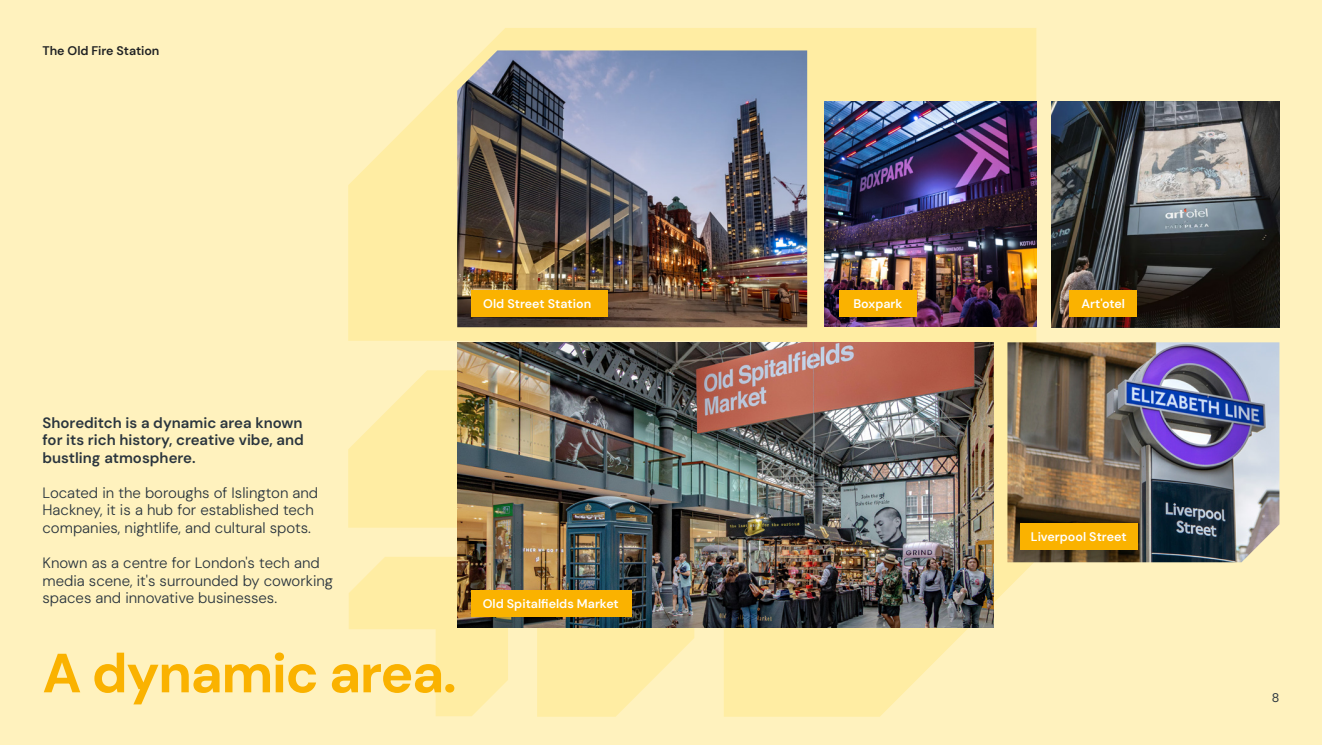
<style>
.page{position:relative;width:1322px;height:745px;background:#fff}
.page>*{position:absolute;margin:0;border:0;box-sizing:border-box;transform-origin:0 0}
.t1{font:700 55px "DM Sans 18 pt";letter-spacing:-.025em;color:#fab200}
.t2{font:300 15px/17.5px "DM Sans 18 pt";color:#2a353e}
.t3{font:600 15px/17.5px "DM Sans 18 pt";color:#2a353e;text-align:justify}
.t4{font:600 12.5px "DM Sans 18 pt";color:#fff}
.t5{font:600 12.5px "DM Sans 18 pt";letter-spacing:-.005em;color:#1f2123}
.t6{font:12.5px "DM Sans 18 pt";color:#2a353e}
</style>
<div class="page">
<div style="left:0;top:0;width:1322px;height:744px;background:#fff2be"></div>
<svg style="left:348px;top:28px;width:688px;height:688px;fill:#ffeda3"></svg>
<svg style="left:348px;top:370px;width:346px;height:346px;fill:#ffeda3"></svg>
<svg style="left:349px;top:556px;width:159px;height:159px"></svg>
<img style="left:457px;top:50px;width:350px;height:277px">
<img style="left:1052px;top:101px;width:227px;height:226px">
<img style="left:824px;top:101px;width:212px;height:225px">
<img style="left:1007px;top:342px;width:272px;height:220px">
<img style="left:457px;top:342px;width:536px;height:285px">
<div style="left:471px;top:290px;width:136px;height:26px;background:#fab200"></div>
<div style="left:471px;top:589px;width:160px;height:26px;background:#fab200"></div>
<div style="left:1020px;top:523px;width:117px;height:26px;background:#fab200"></div>
<div style="left:839px;top:290px;width:78px;height:26px;background:#fab200"></div>
<div style="left:1069px;top:290px;width:68px;height:26px;background:#fab200"></div>
<p class="t5" style="left:43px;top:43px;width:118px">The Old Fire Station</p>
<p class="t4" style="left:483px;top:295px;width:109px">Old Street Station</p>
<p class="t3" style="left:43px;top:413px;width:263px">Shoreditch is a dynamic area known for its rich history, creative vibe, and bustling atmosphere.</p>
<p class="t2" style="left:43px;top:483px;width:277px">Located in the boroughs of Islington and<br>Hackney, it is a hub for established tech companies, nightlife, and cultural spots.</p>
<p class="t2" style="left:43px;top:553px;width:292px">Known as a centre for London's tech and media scene, it's surrounded by coworking spaces and innovative businesses.</p>
<h1 class="t1" style="left:43px;top:638px;width:416px">A dynamic area.</h1>
<p class="t4" style="left:483px;top:595px;width:138px">Old Spitalfields Market</p>
<p class="t4" style="left:853px;top:295px;width:51px">Boxpark</p>
<p class="t4" style="left:1081px;top:295px;width:45px">Art'otel</p>
<p class="t4" style="left:1031px;top:528px;width:97px">Liverpool Street</p>
<p class="t6" style="left:1272px;top:689px;width:9px">8</p>
</div>
